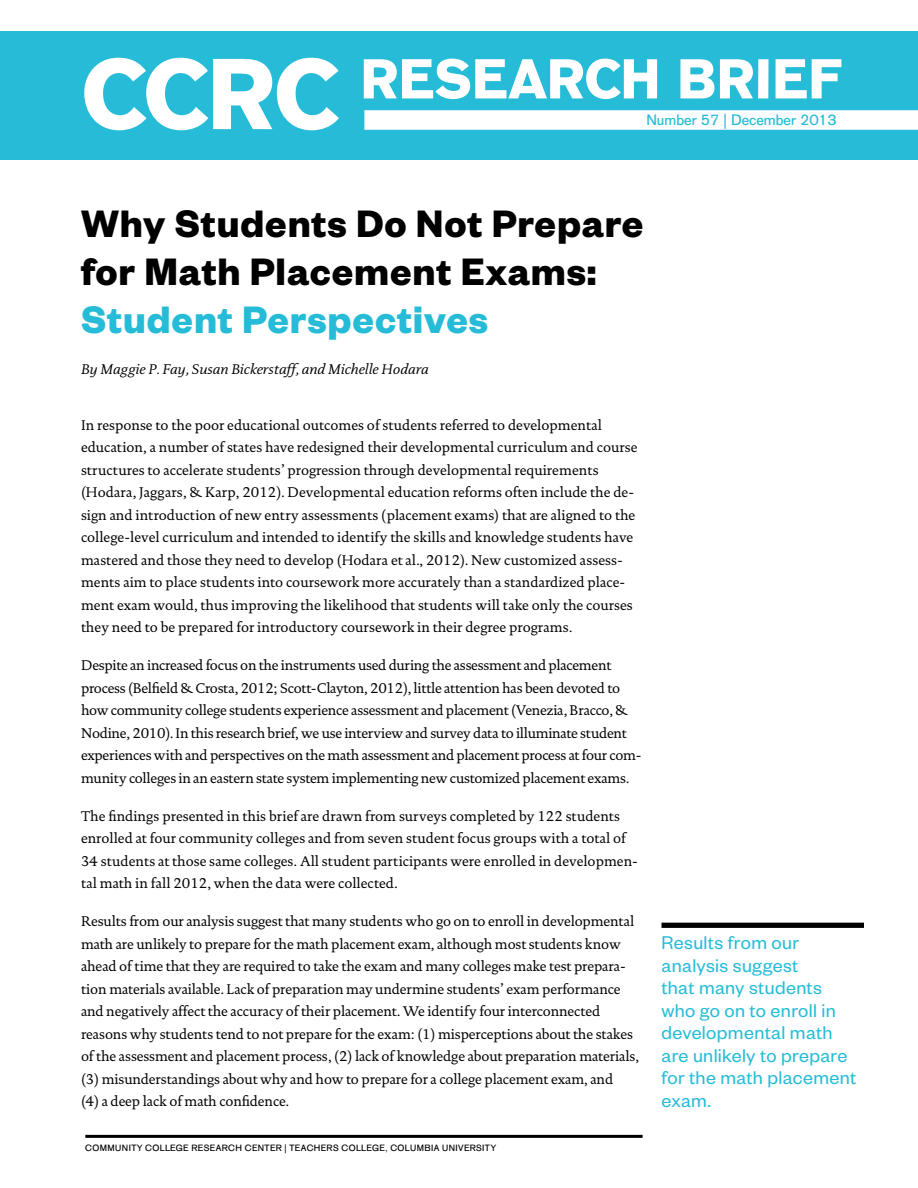
<style>
.page{position:relative;width:918px;height:1188px;background:#fff}
.page>*{position:absolute;margin:0;border:0;box-sizing:border-box;transform-origin:0 0}
.t1{font:700 99.45px "AG Old Face";color:#fff}
.t2{font:700 55.5px "AG Old Face";color:#fff}
.t3{font:700 42px/48px "Founders Grotesk";letter-spacing:.02em;color:#000}
.t4{font:700 42px "Founders Grotesk";letter-spacing:.02em;color:#26bcd7}
.t5{font:20.25px/22.5px "Founders Grotesk";letter-spacing:.015em;color:#26bcd7}
.t6{font:15px "AG Old Face";color:#26bcd7}
.t7{font:14.25px/22.5px "DTL Documenta TOT";letter-spacing:-.005em;color:#000}
.t8{font:italic 14.25px "DTL Documenta TOT";color:#000}
.t9{font:9px "AG Old Face";letter-spacing:.045em;color:#000}
</style>
<div class="page">
<hr style="left:85px;top:1135px;width:558px;height:3px;background:#000">
<div style="left:0;top:31px;width:918px;height:129px;background:#26bcd7"></div>
<div style="left:364px;top:110px;width:554px;height:20px;background:#fff"></div>
<div style="left:662px;top:923px;width:202px;height:5px;background:#000"></div>
<h1 class="t1" style="left:81px;top:34px;width:258px">CCRC</h1>
<h2 class="t2" style="left:360px;top:46px;width:483px">RESEARCH BRIEF</h2>
<p class="t6" style="left:646px;top:112px;width:192px">Number 57 | December 2013</p>
<h3 class="t3" style="left:81px;top:197px;width:564px">Why Students Do Not Prepare for Math Placement Exams:</h3>
<h3 class="t4" style="left:81px;top:293px;width:409px">Student Perspectives</h3>
<p class="t8" style="left:81px;top:361px;width:349px">By Maggie P. Fay, Susan Bickerstaff, and Michelle Hodara</p>
<p class="t7" style="left:81px;top:414px;width:558px">In response to the poor educational outcomes of students referred to developmental education, a number of states have redesigned their developmental curriculum and course structures to accelerate students’ progression through developmental requirements (Hodara, Jaggars, &amp; Karp, 2012). Developmental education reforms often include the de&shy;sign and introduction of new entry assessments (placement exams) that are aligned to the college-level curriculum and intended to identify the skills and knowledge students have mastered and those they need to develop (Hodara et al., 2012). New customized assess&shy;ments aim to place students into coursework more accurately than a standardized place&shy;ment exam would, thus improving the likelihood that students will take only the courses they need to be prepared for introductory coursework in their degree programs.</p>
<p class="t7" style="left:81px;top:654px;width:562px">Despite an increased focus on the instruments used during the assessment and placement process (Belfield &amp; Crosta, 2012; Scott-Clayton, 2012), little attention has been devoted to how community college students experience assessment and placement (Venezia, Bracco, &amp; Nodine, 2010). In this research brief, we use interview and survey data to illuminate student experiences with and perspectives on the math assessment and placement process at four com&shy;munity colleges in an eastern state system implementing new customized placement exams.</p>
<p class="t7" style="left:81px;top:805px;width:559px">The findings presented in this brief are drawn from surveys completed by 122 students enrolled at four community colleges and from seven student focus groups with a total of 34 students at those same colleges. All student participants were enrolled in developmen&shy;tal math in fall 2012, when the data were collected.</p>
<p class="t7" style="left:81px;top:910px;width:560px">Results from our analysis suggest that many students who go on to enroll in developmental math are unlikely to prepare for the math placement exam, although most students know ahead of time that they are required to take the exam and many colleges make test prepara&shy;tion materials available. Lack of preparation may undermine students’ exam performance and negatively affect the accuracy of their placement. We identify four interconnected reasons why students tend to not prepare for the exam: (1) misperceptions about the stakes of the assessment and placement process, (2) lack of knowledge about preparation materials, (3) misunderstandings about why and how to prepare for a college placement exam, and<br>(4) a deep lack of math confidence.</p>
<p class="t9" style="left:85px;top:1143px;width:412px">COMMUNITY COLLEGE RESEARCH CENTER | TEACHERS COLLEGE, COLUMBIA UNIVERSITY</p>
<h3 class="t5" style="left:662px;top:931px;width:196px">Results from our analysis suggest<br>that many students who go on to enroll in developmental math are unlikely to prepare for the math placement exam.</h3>
</div>
